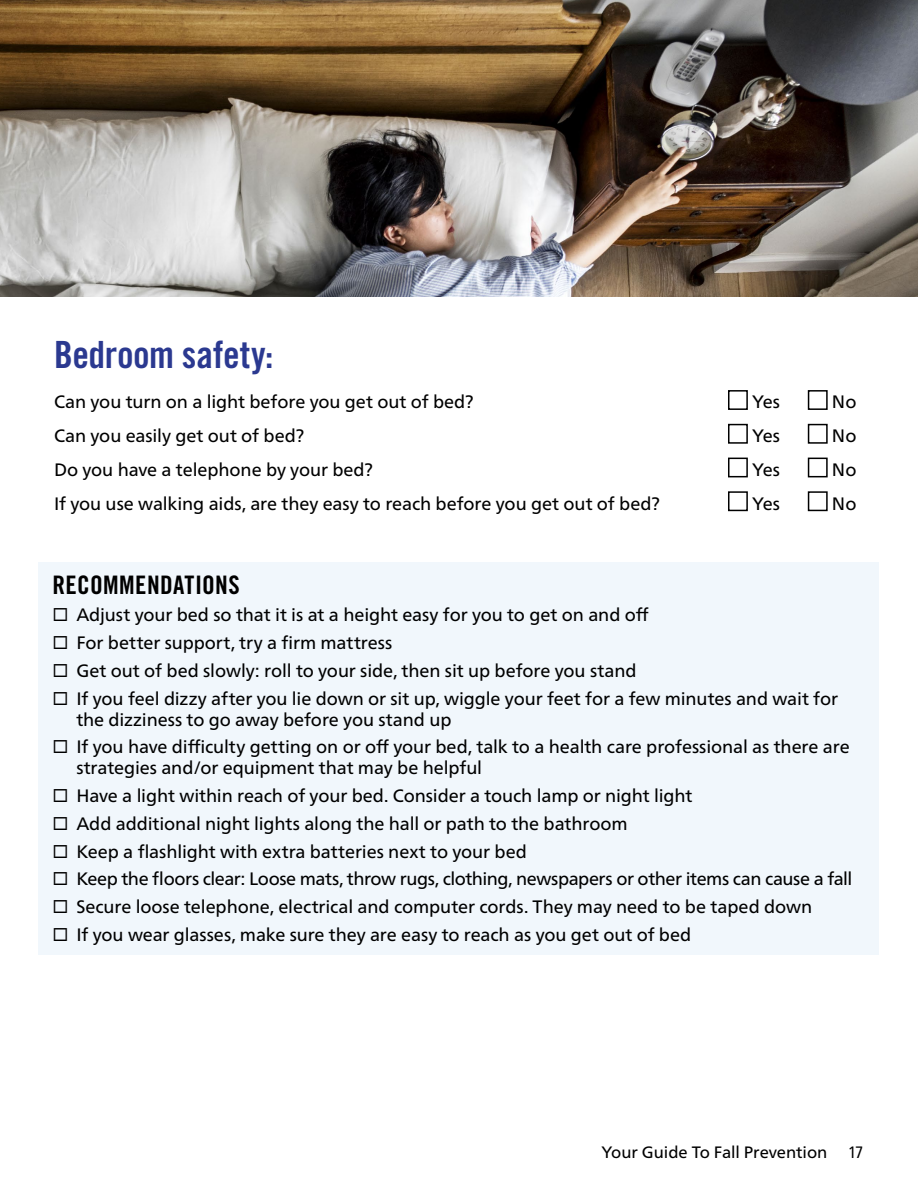
<style>
.page{position:relative;width:918px;height:1188px;background:#fff}
.page>*{position:absolute;margin:0;border:0;box-sizing:border-box;transform-origin:0 0}
.H2_-_Indigo{font:37.5px "Trade Gothic LT Pro Bd Cn 20";letter-spacing:-.01em;color:#2b3990}
.t1{font:25.5px "Trade Gothic LT Pro Bd Cn 20";letter-spacing:.015em;color:#000}
.Body{font:18px/21px "Frutiger Neue LT Pro";letter-spacing:-.005em;color:#000}
.Body-2{font:18px "Frutiger Neue LT Pro";letter-spacing:-.025em;color:#000}
.t2{font:16.5px "Frutiger Neue LT Pro";letter-spacing:-.005em;color:#000}
.t3{font:condensed 16.5px "Frutiger Neue LT Pro";color:#000}
</style>
<div class="page">
<img style="left:0;top:0;width:918px;height:297px">
<div style="left:728px;top:390px;width:20px;height:20px;border:2px solid #000"></div>
<div style="left:808px;top:390px;width:20px;height:20px;border:2px solid #000"></div>
<div style="left:728px;top:424px;width:20px;height:20px;border:2px solid #000"></div>
<div style="left:808px;top:424px;width:20px;height:20px;border:2px solid #000"></div>
<div style="left:728px;top:458px;width:20px;height:19px;border:2px solid #000"></div>
<div style="left:808px;top:458px;width:20px;height:19px;border:2px solid #000"></div>
<div style="left:728px;top:491px;width:20px;height:20px;border:2px solid #000"></div>
<div style="left:808px;top:491px;width:20px;height:20px;border:2px solid #000"></div>
<div style="left:39px;top:562px;width:840px;height:392px;background:#f1f7fc"></div>
<p class="H2_-_Indigo" style="left:54px;top:332px;width:221px">Bedroom safety:</p>
<p class="Body" style="left:54px;top:391px;width:421px">Can you turn on a light before you get out of bed?</p>
<p class="Body" style="left:752px;top:391px;width:29px">Yes</p>
<p class="Body" style="left:832px;top:391px;width:26px">No</p>
<p class="Body" style="left:54px;top:425px;width:252px">Can you easily get out of bed?</p>
<p class="Body" style="left:752px;top:425px;width:29px">Yes</p>
<p class="Body" style="left:832px;top:425px;width:26px">No</p>
<p class="Body" style="left:54px;top:459px;width:321px">Do you have a telephone by your bed?</p>
<p class="Body" style="left:752px;top:459px;width:29px">Yes</p>
<p class="Body" style="left:832px;top:459px;width:26px">No</p>
<p class="Body" style="left:54px;top:493px;width:607px">If you use walking aids, are they easy to reach before you get out of bed?</p>
<p class="Body" style="left:752px;top:493px;width:29px">Yes</p>
<p class="Body" style="left:832px;top:493px;width:26px">No</p>
<h3 class="t1" style="left:52px;top:569px;width:189px">RECOMMENDATIONS</h3>
<p class="Body" style="left:76px;top:604px;width:574px">Adjust your bed so that it is at a height easy for you to get on and off</p>
<p class="Body" style="left:76px;top:632px;width:317px">For better support, try a firm mattress</p>
<p class="Body" style="left:76px;top:660px;width:562px">Get out of bed slowly: roll to your side, then sit up before you stand</p>
<p class="Body" style="left:76px;top:688px;width:763px">If you feel dizzy after you lie down or sit up, wiggle your feet for a few minutes and wait for the dizziness to go away before you stand up</p>
<p class="Body" style="left:76px;top:736px;width:775px">If you have difficulty getting on or off your bed, talk to a health care professional as there are strategies and/or equipment that may be helpful</p>
<p class="Body" style="left:76px;top:785px;width:618px">Have a light within reach of your bed. Consider a touch lamp or night light</p>
<p class="Body" style="left:76px;top:813px;width:553px">Add additional night lights along the hall or path to the bathroom</p>
<p class="Body" style="left:76px;top:841px;width:452px">Keep a flashlight with extra batteries next to your bed</p>
<p class="Body-2" style="left:76px;top:868px;width:778px">Keep the floors clear: Loose mats, throw rugs, clothing, newspapers or other items can cause a fall</p>
<p class="Body" style="left:76px;top:896px;width:737px">Secure loose telephone, electrical and computer cords. They may need to be taped down</p>
<p class="Body" style="left:76px;top:924px;width:616px">If you wear glasses, make sure they are easy to reach as you get out of bed</p>
<p class="t2" style="left:602px;top:1142px;width:227px">Your Guide To Fall Prevention</p>
<p class="t3" style="left:848px;top:1142px;width:17px">17</p>
</div>
